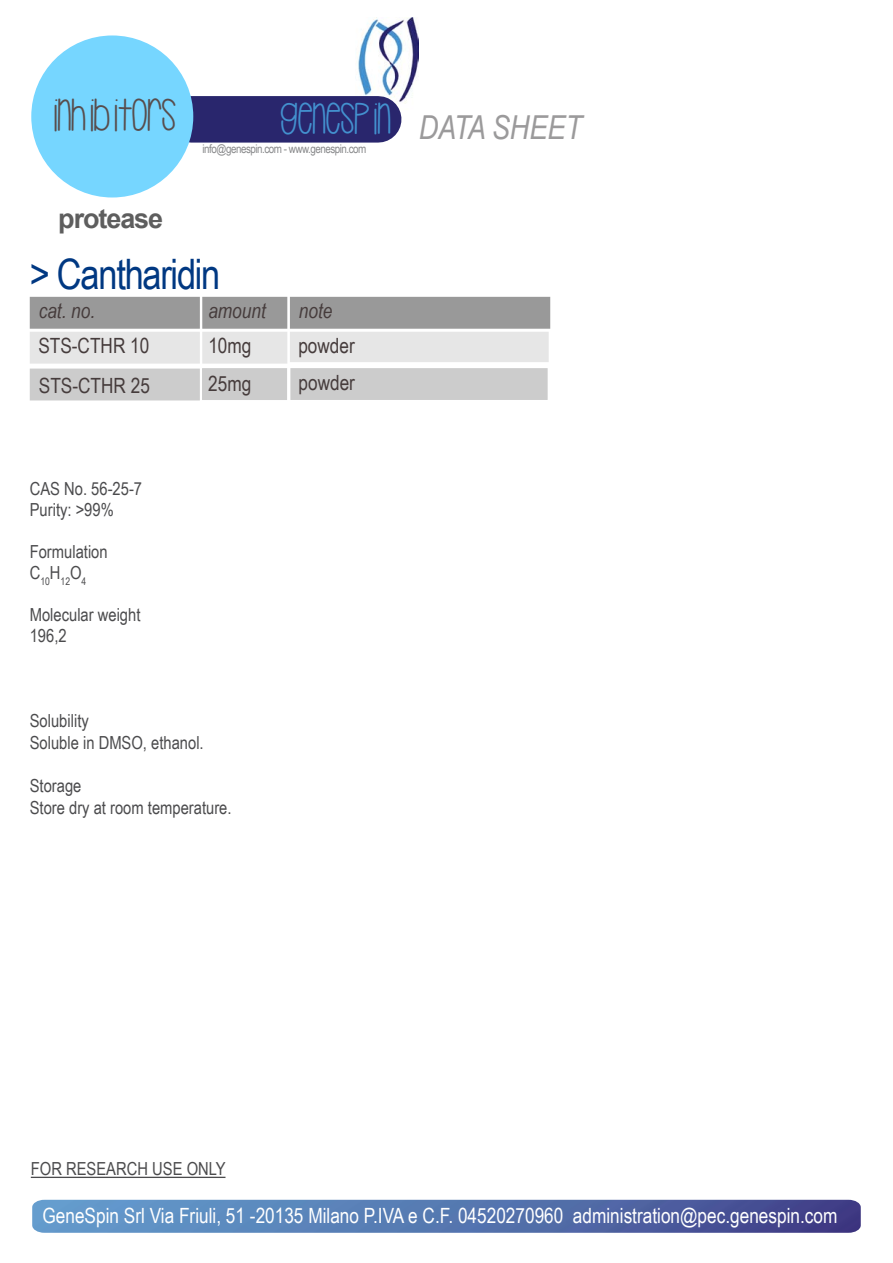
<style>
.page{position:relative;width:893px;height:1263px;background:#fff}
.page>*{position:absolute;margin:0;border:0;box-sizing:border-box;transform-origin:0 0}
.t1{font:46.5px "Hello Casual";color:#584d4d}
.t2{font:42px "Arial Narrow";letter-spacing:-.03em;color:#003882}
.t3{font:italic 33px "Arial Narrow";color:#9b9a9b}
.t4{font:700 27px "Arial";letter-spacing:-.04em;color:#5e5e5e}
.t5{font:21px "Arial Narrow";color:#fff}
.t6{font:21px "Arial Narrow";color:#463c3c}
.t7{font:italic 21px "Arial Narrow";color:#463c3c}
.t8{font:18px/21px "Arial Narrow";color:#4b4b4d}
.t9{font:12px "Arial Narrow";letter-spacing:-.04em;color:#87888a}
.t10{font:10.5px "Arial Narrow";color:#4b4b4d}
</style>
<div class="page">
<img style="left:358px;top:17px;width:61px;height:94px">
<div style="left:191px;top:96px;width:187px;height:47px;background:#29266d"></div>
<img style="left:32px;top:1200px;width:829px;height:33px">
<hr style="left:31px;top:1177px;width:194px;height:1px;background:#4b4b4d">
<div style="left:30px;top:297px;width:170px;height:32px;background:#999;border:2px solid #999"></div>
<div style="left:202px;top:297px;width:85px;height:32px;background:#999;border:2px solid #999"></div>
<div style="left:30px;top:332px;width:170px;height:32px;background:#e6e6e6"></div>
<div style="left:202px;top:332px;width:85px;height:32px;background:#e6e6e6"></div>
<div style="left:290px;top:332px;width:259px;height:30px;background:#e6e6e6"></div>
<div style="left:290px;top:297px;width:260px;height:32px;background:#999;border:2px solid #999"></div>
<div style="left:31px;top:35px;width:162px;height:162px;background:#76d6ff;border-radius:81px"></div>
<div style="left:202px;top:368px;width:85px;height:32px;background:#ccc"></div>
<div style="left:30px;top:369px;width:170px;height:31px;background:#ccc"></div>
<div style="left:290px;top:368px;width:258px;height:32px;background:#ccc"></div>
<h1 class="t1" style="left:49px;top:96px;width:128px">INHIBITORS</h1>
<h3 class="t4" style="left:58px;top:200px;width:106px">protease</h3>
<h3 class="t3" style="left:281px;top:105px;width:303px"><sup>GENESPIN</sup> DATA SHEET</h3>
<p class="t9" style="left:203px;top:140px;width:165px">info@genespin.com - www.genespin.com</p>
<h2 class="t2" style="left:30px;top:243px;width:192px">&gt; Cantharidin</h2>
<p class="t7" style="left:39px;top:296px;width:58px">cat. no.</p>
<p class="t7" style="left:208px;top:296px;width:59px">amount</p>
<p class="t6" style="left:38px;top:331px;width:112px">STS-CTHR 10</p>
<p class="t6" style="left:208px;top:331px;width:45px">10mg</p>
<p class="t6" style="left:298px;top:331px;width:58px">powder</p>
<p class="t7" style="left:299px;top:296px;width:35px">note</p>
<p class="t6" style="left:39px;top:370px;width:112px">STS-CTHR 25</p>
<p class="t6" style="left:208px;top:368px;width:45px">25mg</p>
<p class="t6" style="left:299px;top:368px;width:58px">powder</p>
<p class="t8" style="left:30px;top:478px;width:114px">CAS No. 56-25-7<br>Purity: &gt;99%</p>
<p class="t8" style="left:30px;top:541px;width:79px">Formulation</p>
<p class="t10" style="left:30px;top:574px;width:58px"><sup>C</sup>10<sup>H</sup>12<sup>O</sup>4</p>
<p class="t8" style="left:30px;top:604px;width:112px">Molecular weight<br>196,2</p>
<p class="t8" style="left:30px;top:710px;width:175px;line-height:21.6px">Solubility<br>Soluble in DMSO, ethanol.</p>
<p class="t8" style="left:30px;top:774px;width:203px;line-height:21.6px">Storage<br>Store dry at room temperature.</p>
<p class="t8" style="left:31px;top:1158px;width:196px">FOR RESEARCH USE ONLY</p>
<p class="t5" style="left:43px;top:1200px;width:796px">GeneSpin Srl Via Friuli, 51 -20135 Milano P.IVA e C.F. 04520270960 administration@pec.genespin.com</p>
</div>
